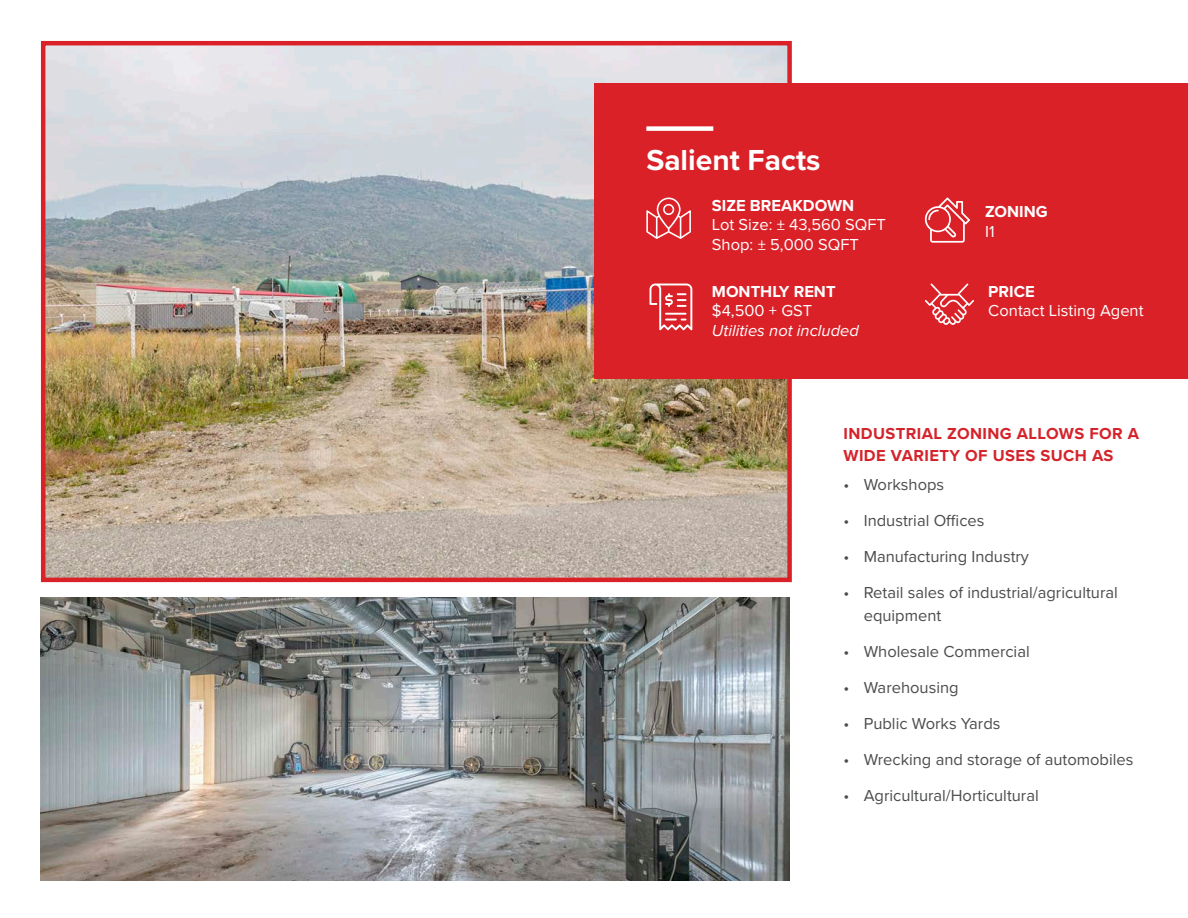
<style>
.page{position:relative;width:1188px;height:918px;background:#fff}
.page>*{position:absolute;margin:0;border:0;box-sizing:border-box;transform-origin:0 0}
.Street_Title{font:700 30px "Proxima Nova";color:#fff}
.t1{font:16.5px/22.5px "Proxima Nova";color:#4b4c4d}
.t2{font:16.5px "Proxima Nova";color:#fff}
.Body_Title{font:700 16.5px/22.5px "Proxima Nova";letter-spacing:.025em;color:#d5232b}
.t3{font:700 16.5px "Proxima Nova";color:#fff}
.t4{font:italic 16.5px "Proxima Nova";color:#fff}
</style>
<div class="page">
<img style="left:46px;top:46px;width:741px;height:531px">
<div style="left:41px;top:41px;width:751px;height:541px;border:4px solid #da2128"></div>
<div style="left:594px;top:84px;width:594px;height:295px;background:#da2128"></div>
<svg style="left:650px;top:284px;width:42px;height:46px"></svg>
<svg style="left:925px;top:197px;width:45px;height:46px"></svg>
<div style="left:646px;top:126px;width:67px;height:5px;background:#fff"></div>
<svg style="left:646px;top:198px;width:45px;height:41px"></svg>
<svg style="left:925px;top:283px;width:49px;height:42px"></svg>
<img style="left:41px;top:597px;width:749px;height:283px">
<p class="Street_Title" style="left:646px;top:143px;width:176px">Salient Facts</p>
<p class="t3" style="left:712px;top:195px;width:144px">SIZE BREAKDOWN</p>
<p class="t2" style="left:712px;top:215px;width:175px">Lot Size: ± 43,560 SQFT</p>
<p class="t2" style="left:712px;top:235px;width:149px">Shop: ± 5,000 SQFT</p>
<p class="t3" style="left:712px;top:281px;width:125px">MONTHLY RENT</p>
<p class="t2" style="left:712px;top:301px;width:102px">$4,500 + GST</p>
<p class="t4" style="left:712px;top:321px;width:148px">Utilities not included</p>
<p class="t3" style="left:985px;top:201px;width:64px">ZONING</p>
<p class="t2" style="left:985px;top:221px;width:11px">I1</p>
<p class="t3" style="left:988px;top:281px;width:48px">PRICE</p>
<p class="t2" style="left:988px;top:301px;width:157px">Contact Listing Agent</p>
<p class="Body_Title" style="left:843px;top:422px;width:297px">INDUSTRIAL ZONING ALLOWS FOR A<br>WIDE VARIETY OF USES SUCH AS</p>
<p class="t1" style="left:843px;top:474px;width:102px">• Workshops</p>
<p class="t1" style="left:843px;top:510px;width:143px">• Industrial Offices</p>
<p class="t1" style="left:843px;top:546px;width:187px">• Manufacturing Industry</p>
<p class="t1" style="left:864px;top:582px;width:256px;text-indent:-20px">• Retail sales of industrial/agricultural equipment</p>
<p class="t1" style="left:843px;top:640px;width:188px">• Wholesale Commercial</p>
<p class="t1" style="left:843px;top:676px;width:117px">• Warehousing</p>
<p class="t1" style="left:843px;top:712px;width:159px">• Public Works Yards</p>
<p class="t1" style="left:843px;top:748px;width:291px">• Wrecking and storage of automobiles</p>
<p class="t1" style="left:843px;top:784px;width:197px">• Agricultural/Horticultural</p>
</div>
